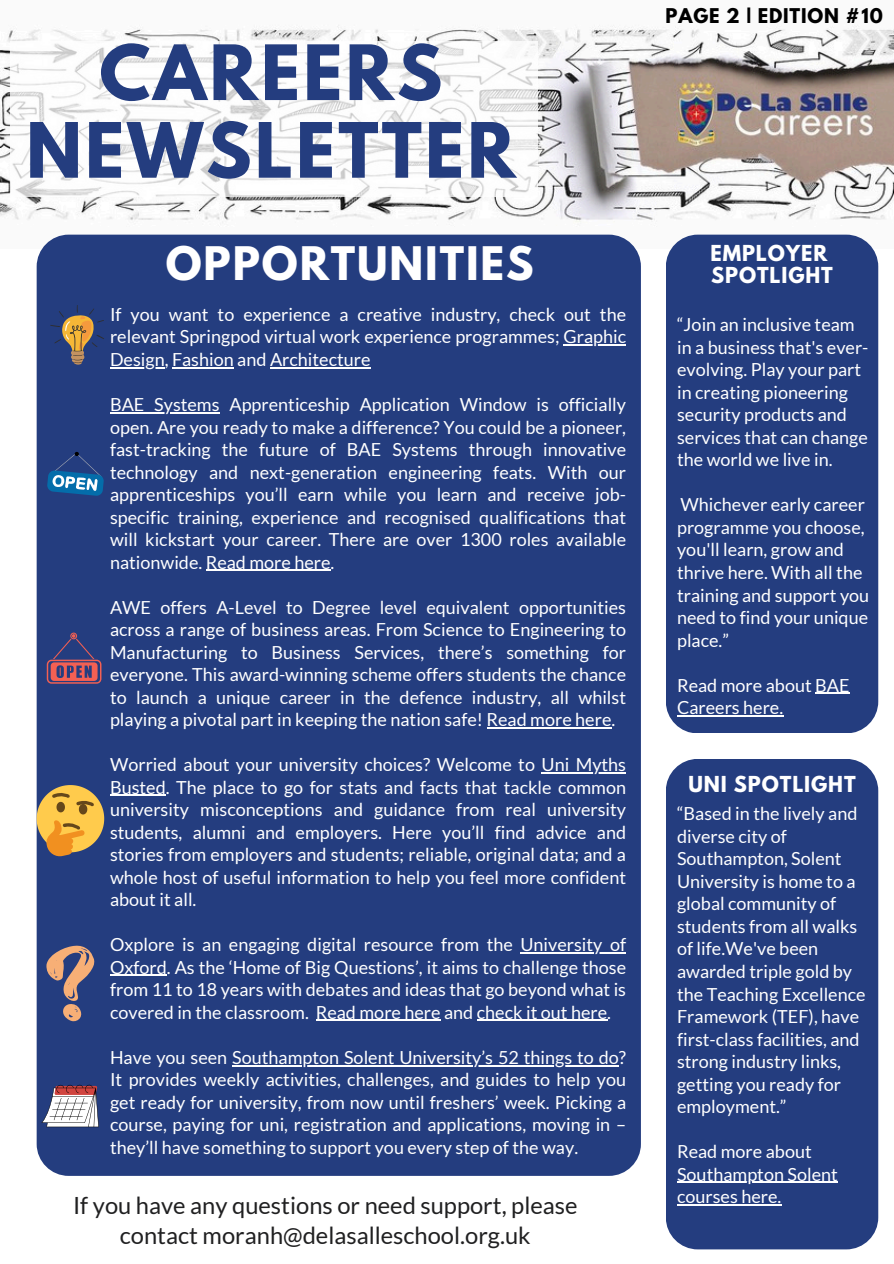
<style>
.page{position:relative;width:894px;height:1264px;background:#fff}
.page>*{position:absolute;margin:0;border:0;box-sizing:border-box;transform-origin:0 0}
.t1{font:700 67.5px/77.7px "League Spartan";letter-spacing:.045em;color:#243d7f;text-align:center}
.t2{font:700 40.95px "League Spartan";letter-spacing:.045em;color:#fff}
.t3{font:23.7px/30.3px "Lato";color:#202021;text-align:center}
.t4{font:700 19.5px/22.5px "League Spartan";letter-spacing:.045em;color:#fff}
.t5{font:18px/22.5px "Lato";color:#fff}
.t6{font:700 18px "League Spartan";letter-spacing:.045em;color:#000}
</style>
<div class="page">
<img style="left:0;top:25px;width:893px;height:223px">
<div style="left:37px;top:235px;width:603px;height:940px;background:#243d7f;border-radius:32px"></div>
<div style="left:665px;top:235px;width:213px;height:498px;background:#243d7f;border-radius:32px"></div>
<div style="left:665px;top:759px;width:213px;height:490px;background:#243d7f;border-radius:32px"></div>
<svg style="left:11px;top:41px;width:527px;height:155px"></svg>
<hr style="left:563px;top:344px;width:63px;height:2px;background:#fff">
<hr style="left:110px;top:367px;width:55px;height:1px;background:#fff">
<hr style="left:172px;top:367px;width:62px;height:1px;background:#fff">
<hr style="left:270px;top:367px;width:100px;height:1px;background:#fff">
<hr style="left:110px;top:412px;width:109px;height:1px;background:#fff">
<hr style="left:206px;top:569px;width:124px;height:2px;background:#fff">
<hr style="left:486px;top:727px;width:125px;height:1px;background:#fff">
<hr style="left:541px;top:772px;width:85px;height:1px;background:#fff">
<hr style="left:110px;top:794px;width:56px;height:2px;background:#fff">
<hr style="left:520px;top:952px;width:106px;height:1px;background:#fff">
<hr style="left:110px;top:974px;width:57px;height:2px;background:#fff">
<hr style="left:316px;top:1019px;width:124px;height:2px;background:#fff">
<hr style="left:476px;top:1019px;width:131px;height:2px;background:#fff">
<hr style="left:232px;top:1064px;width:386px;height:2px;background:#fff">
<svg style="left:50px;top:305px;width:54px;height:59px"></svg>
<svg style="left:47px;top:452px;width:57px;height:43px"></svg>
<svg style="left:47px;top:632px;width:54px;height:51px"></svg>
<svg style="left:37px;top:785px;width:67px;height:72px"></svg>
<svg style="left:46px;top:945px;width:49px;height:76px"></svg>
<svg style="left:41px;top:1084px;width:58px;height:43px"></svg>
<hr style="left:815px;top:692px;width:34px;height:1px;background:#fff">
<hr style="left:677px;top:715px;width:106px;height:1px;background:#fff">
<hr style="left:677px;top:1181px;width:160px;height:1px;background:#fff">
<hr style="left:677px;top:1204px;width:104px;height:1px;background:#fff">
<p class="t1" style="left:26px;top:43px;width:491px">CAREERS<br>NEWSLETTER</p>
<p class="t6" style="left:665px;top:7px;width:219px">PAGE 2 | EDITION #10</p>
<h1 class="t2" style="left:166px;top:243px;width:369px">OPPORTUNITIES</h1>
<h2 class="t4" style="left:710px;top:244px;width:124px">EMPLOYER<br>SPOTLIGHT</h2>
<p class="t5" style="left:110px;top:303px;width:517px">If you want to experience a creative industry, check out the relevant Springpod virtual work experience programmes; Graphic</p>
<p class="t5" style="left:110px;top:348px;width:262px">Design, Fashion and Architecture</p>
<p class="t5" style="left:110px;top:393px;width:517px;text-align:justify">BAE Systems Apprenticeship Application Window is officially open. Are you ready to make a difference? You could be a pioneer, fast-tracking the future of BAE Systems through innovative technology and next-generation engineering feats. With our apprenticeships you’ll earn while you learn and receive job&shy;specific training, experience and recognised qualifications that will kickstart your career. There are over 1300 roles available nationwide. Read more here.</p>
<p class="t5" style="left:110px;top:595px;width:517px;text-align:justify">AWE offers A-Level to Degree level equivalent opportunities across a range of business areas. From Science to Engineering to Manufacturing to Business Services, there’s something for everyone. This award-winning scheme offers students the chance to launch a unique career in the defence industry, all whilst playing a pivotal part in keeping the nation safe! Read more here.</p>
<p class="t5" style="left:110px;top:753px;width:517px">Worried about your university choices? Welcome to Uni Myths</p>
<p class="t5" style="left:110px;top:775px;width:517px;text-align:justify">Busted. The place to go for stats and facts that tackle common university misconceptions and guidance from real university students, alumni and employers. Here you’ll find advice and stories from employers and students; reliable, original data; and a whole host of useful information to help you feel more confident about it all.</p>
<p class="t5" style="left:110px;top:933px;width:517px">Oxplore is an engaging digital resource from the University of</p>
<p class="t5" style="left:110px;top:955px;width:517px;text-align:justify">Oxford. As the ‘Home of Big Questions’, it aims to challenge those from 11 to 18 years with debates and ideas that go beyond what is covered in the classroom. Read more here and check it out here.</p>
<p class="t5" style="left:110px;top:1045px;width:517px">Have you seen Southampton Solent University’s 52 things to do?</p>
<p class="t5" style="left:110px;top:1068px;width:517px;text-align:justify">It provides weekly activities, challenges, and guides to help you get ready for university, from now until freshers’ week. Picking a course, paying for uni, registration and applications, moving in – they’ll have something to support you every step of the way.</p>
<p class="t3" style="left:73px;top:1189px;width:506px">If you have any questions or need support, please contact moranh@delasalleschool.org.uk</p>
<p class="t5" style="left:677px;top:313px;width:193px">“Join an inclusive team in a business that's ever&shy;evolving. Play your part in creating pioneering security products and services that can change the world we live in.</p>
<p class="t5" style="left:677px;top:493px;width:194px">Whichever early career programme you choose, you'll learn, grow and thrive here. With all the training and support you need to find your unique place.”</p>
<h4 class="t5" style="left:677px;top:673px;width:174px">Read more about BAE<br>Careers here.</h4>
<h4 class="t4" style="left:688px;top:775px;width:169px">UNI SPOTLIGHT</h4>
<p class="t5" style="left:677px;top:802px;width:190px">“Based in the lively and diverse city of<br>Southampton, Solent<br>University is home to a global community of students from all walks of life.We've been awarded triple gold by the Teaching Excellence<br>Framework (TEF), have first-class facilities, and strong industry links, getting you ready for employment.”</p>
<p class="t5" style="left:677px;top:1139px;width:136px">Read more about</p>
<h4 class="t5" style="left:677px;top:1162px;width:162px">Southampton Solent courses here.</h4>
</div>
